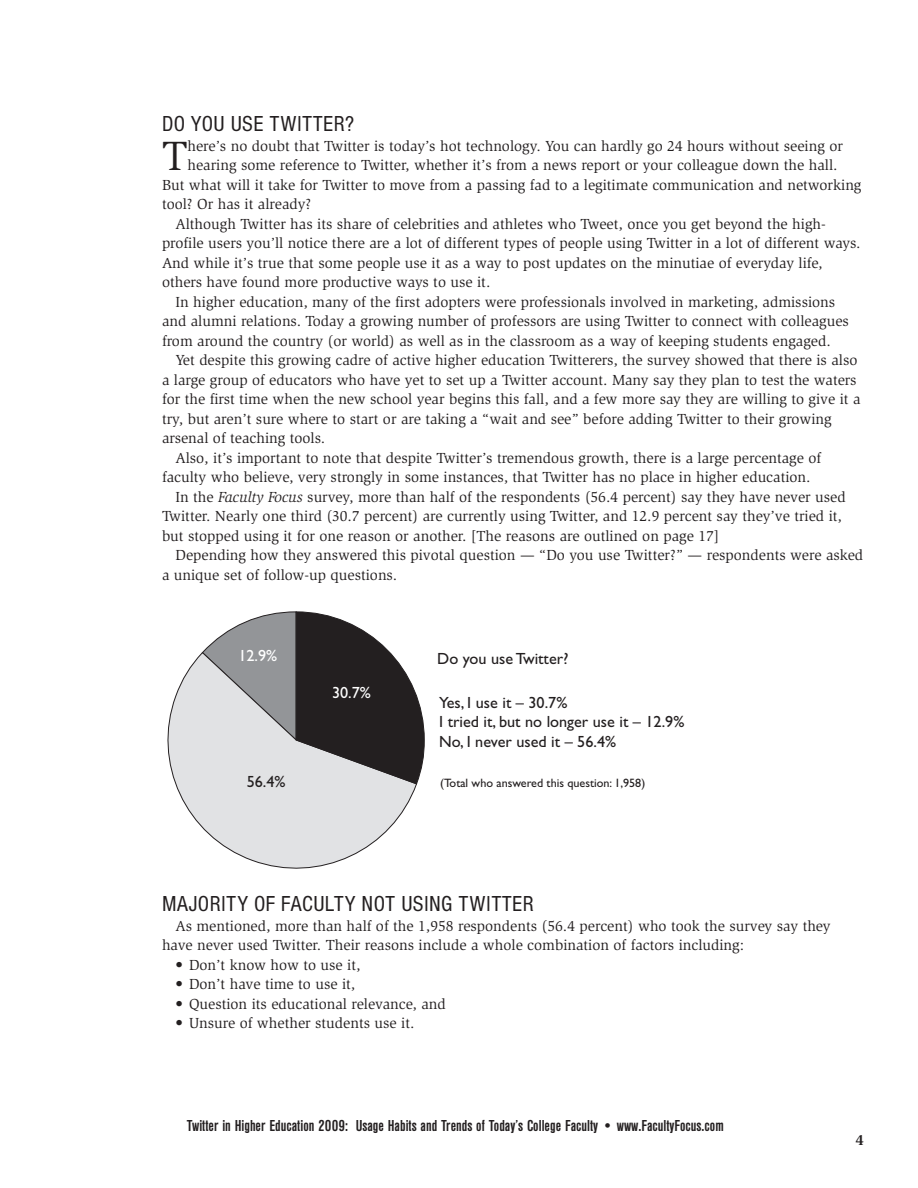
<style>
.page{position:relative;width:918px;height:1188px;background:#fff}
.page>*{position:absolute;margin:0;border:0;box-sizing:border-box;transform-origin:0 0}
.t1{font:42px "Slimbach";color:#231f20}
.t2{font:condensed 22.5px "Nimbus San D";letter-spacing:.015em;color:#231f20}
.t3{font:700 condensed 16.5px "Nimbus San D";color:#231f20}
.t4{font:16.2px/19.5px "Gill Sans";color:#231f20}
.t5{font:16.2px "Gill Sans";color:#fff}
.t6{font:15px/19.5px "Slimbach";color:#231f20}
.t7{font:700 15px "Slimbach";color:#231f20}
.t8{font:12.15px "Gill Sans";color:#231f20}
.s1{font-style:italic}
</style>
<div class="page">
<svg style="left:167px;top:652px;width:250px;height:217px"></svg>
<svg style="left:202px;top:611px;width:223px;height:174px;background:#888788"></svg>
<h2 class="t2" style="left:162px;top:110px;width:194px">DO YOU USE TWITTER?</h2>
<h1 class="t1" style="left:162px;top:140px;width:27px">T</h1>
<p class="t6" style="left:188px;top:137px;width:657px">here’s no doubt that Twitter is today’s hot technology. You can hardly go 24 hours without seeing or</p>
<p class="t6" style="left:188px;top:157px;width:652px">hearing some reference to Twitter, whether it’s from a news report or your colleague down the hall.</p>
<p class="t6" style="left:162px;top:176px;width:701px">But what will it take for Twitter to move from a passing fad to a legitimate communication and networking</p>
<p class="t6" style="left:162px;top:196px;width:151px">tool? Or has it already?</p>
<p class="t6" style="left:176px;top:215px;width:652px">Although Twitter has its share of celebrities and athletes who Tweet, once you get beyond the high-</p>
<p class="t6" style="left:162px;top:235px;width:700px">profile users you’ll notice there are a lot of different types of people using Twitter in a lot of different ways.</p>
<p class="t6" style="left:162px;top:254px;width:662px">And while it’s true that some people use it as a way to post updates on the minutiae of everyday life,</p>
<p class="t6" style="left:162px;top:274px;width:330px">others have found more productive ways to use it.</p>
<p class="t6" style="left:176px;top:293px;width:661px">In higher education, many of the first adopters were professionals involved in marketing, admissions</p>
<p class="t6" style="left:162px;top:313px;width:688px">and alumni relations. Today a growing number of professors are using Twitter to connect with colleagues</p>
<p class="t6" style="left:162px;top:332px;width:670px">from around the country (or world) as well as in the classroom as a way of keeping students engaged.</p>
<p class="t6" style="left:176px;top:352px;width:683px">Yet despite this growing cadre of active higher education Twitterers, the survey showed that there is also</p>
<p class="t6" style="left:162px;top:371px;width:696px">a large group of educators who have yet to set up a Twitter account. Many say they plan to test the waters</p>
<p class="t6" style="left:162px;top:391px;width:700px">for the first time when the new school year begins this fall, and a few more say they are willing to give it a</p>
<p class="t6" style="left:162px;top:410px;width:671px">try, but aren’t sure where to start or are taking a “wait and see” before adding Twitter to their growing</p>
<p class="t6" style="left:162px;top:430px;width:165px">arsenal of teaching tools.</p>
<p class="t6" style="left:176px;top:449px;width:647px">Also, it’s important to note that despite Twitter’s tremendous growth, there is a large percentage of</p>
<p class="t6" style="left:162px;top:469px;width:650px">faculty who believe, very strongly in some instances, that Twitter has no place in higher education.</p>
<p class="t6" style="left:176px;top:488px;width:672px">In the <span class="s1">Faculty Focus</span> survey, more than half of the respondents (56.4 percent) say they have never used</p>
<p class="t6" style="left:162px;top:508px;width:681px">Twitter. Nearly one third (30.7 percent) are currently using Twitter, and 12.9 percent say they’ve tried it,</p>
<p class="t6" style="left:162px;top:527px;width:559px">but stopped using it for one reason or another. [The reasons are outlined on page 17]</p>
<p class="t6" style="left:176px;top:547px;width:689px">Depending how they answered this pivotal question — “Do you use Twitter?” — respondents were asked</p>
<p class="t6" style="left:162px;top:566px;width:237px">a unique set of follow-up questions.</p>
<p class="t5" style="left:238px;top:650px;width:40px">12.9%</p>
<p class="t4" style="left:247px;top:774px;width:40px">56.4%</p>
<p class="t5" style="left:332px;top:686px;width:40px">30.7%</p>
<p class="t4" style="left:437px;top:651px;width:133px">Do you use Twitter?</p>
<p class="t4" style="left:439px;top:694px;width:247px">Yes, I use it – 30.7%<br>I tried it, but no longer use it – 12.9%<br>No, I never used it – 56.4%</p>
<p class="t8" style="left:440px;top:779px;width:207px">(Total who answered this question: 1,958)</p>
<h2 class="t2" style="left:162px;top:890px;width:374px">MAJORITY OF FACULTY NOT USING TWITTER</h2>
<p class="t6" style="left:162px;top:917px;width:670px;text-indent:13px">As mentioned, more than half of the 1,958 respondents (56.4 percent) who took the survey say they have never used Twitter. Their reasons include a whole combination of factors including:</p>
<p class="t6" style="left:176px;top:956px;width:187px">• Don’t know how to use it,</p>
<p class="t6" style="left:176px;top:976px;width:181px">• Don’t have time to use it,</p>
<p class="t6" style="left:176px;top:995px;width:272px">• Question its educational relevance, and</p>
<p class="t6" style="left:176px;top:1015px;width:240px">• Unsure of whether students use it.</p>
<p class="t3" style="left:187px;top:1115px;width:538px">Twitter in Higher Education 2009: Usage Habits and Trends of Today’s College Faculty • www.FacultyFocus.com</p>
<p class="t7" style="left:856px;top:1134px;width:10px">4</p>
</div>
